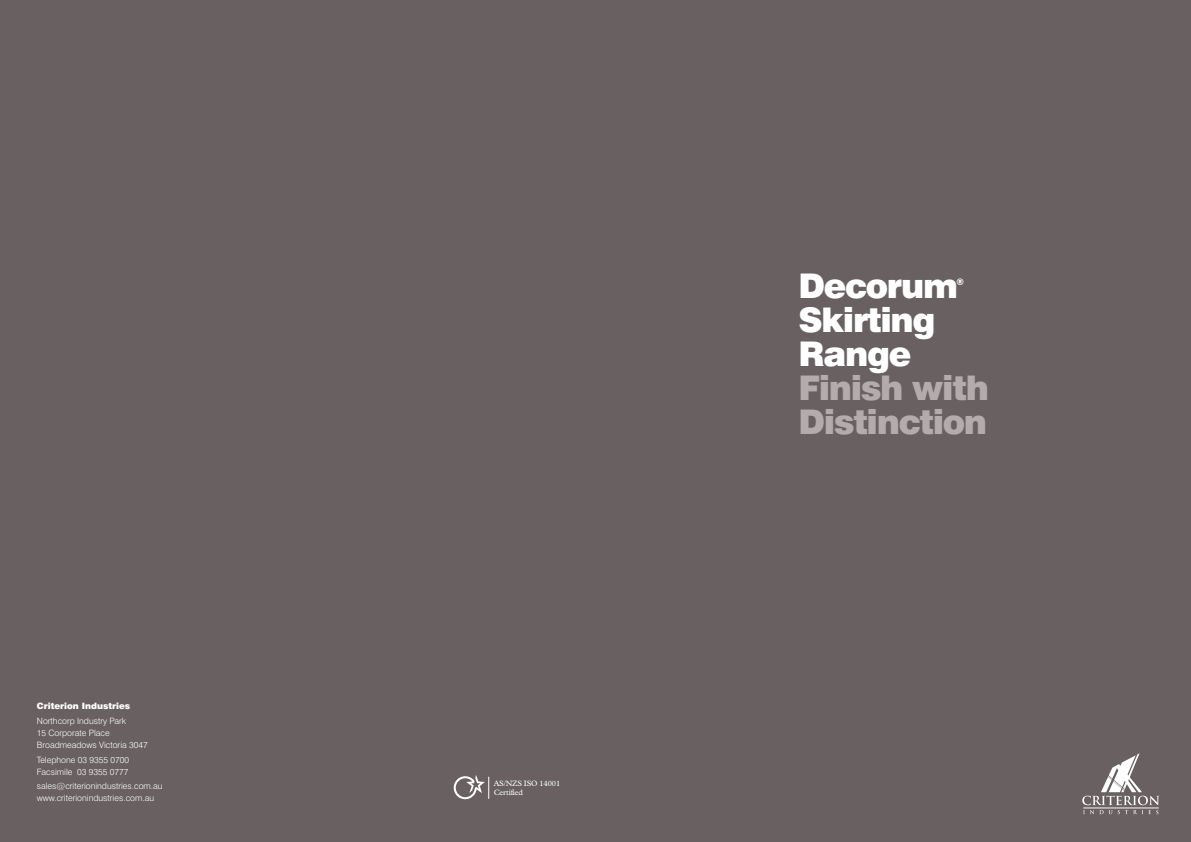
<style>
.page{position:relative;width:1191px;height:842px;background:#fff}
.page>*{position:absolute;margin:0;border:0;box-sizing:border-box;transform-origin:0 0}
.t1{font:900 34px/34px "Swiss 721 BT";letter-spacing:-.04em;color:#b2acac}
.t2{font:900 34px/34px "Swiss 721 BT";letter-spacing:-.04em;color:#fff}
.t3{font:900 9px "Swiss 721 BT";color:#fff}
.t4{font:300 8.8px/12px "Swiss 721 BT";color:#fff}
.t5{font:900 8.8px "Swiss 721 BT";color:#fff}
.t6{font:7.9px/8.6px "Plantin";letter-spacing:-.02em;color:#fff}
</style>
<div class="page">
<div style="left:0;top:0;width:595px;height:842px;background:#686061"></div>
<svg style="left:454px;top:775px;width:35px;height:24px"></svg>
<div style="left:595px;top:0;width:596px;height:842px;background:#686061"></div>
<svg style="left:1082px;top:753px;width:77px;height:61px"></svg>
<p class="t5" style="left:37px;top:700px;width:95px">Criterion Industries</p>
<p class="t4" style="left:37px;top:714px;width:112px">Northcorp Industry Park<br>15 Corporate Place<br>Broadmeadows Victoria 3047</p>
<p class="t4" style="left:37px;top:753px;width:94px">Telephone 03 9355 0700<br>Facsimile 03 9355 0777</p>
<p class="t4" style="left:37px;top:780px;width:127px">sales@criterionindustries.com.au www.criterionindustries.com.au</p>
<p class="t6" style="left:493px;top:779px;width:68px">AS/NZS ISO 14001<br>Certified</p>
<h1 class="t2" style="left:798px;top:269px;width:161px">Decorum</h1>
<p class="t3" style="left:956px;top:276px;width:9px">®</p>
<h1 class="t2" style="left:798px;top:303px;width:138px">Skirting<br>Range</h1>
<h1 class="t1" style="left:798px;top:371px;width:192px">Finish with<br>Distinction</h1>
</div>
